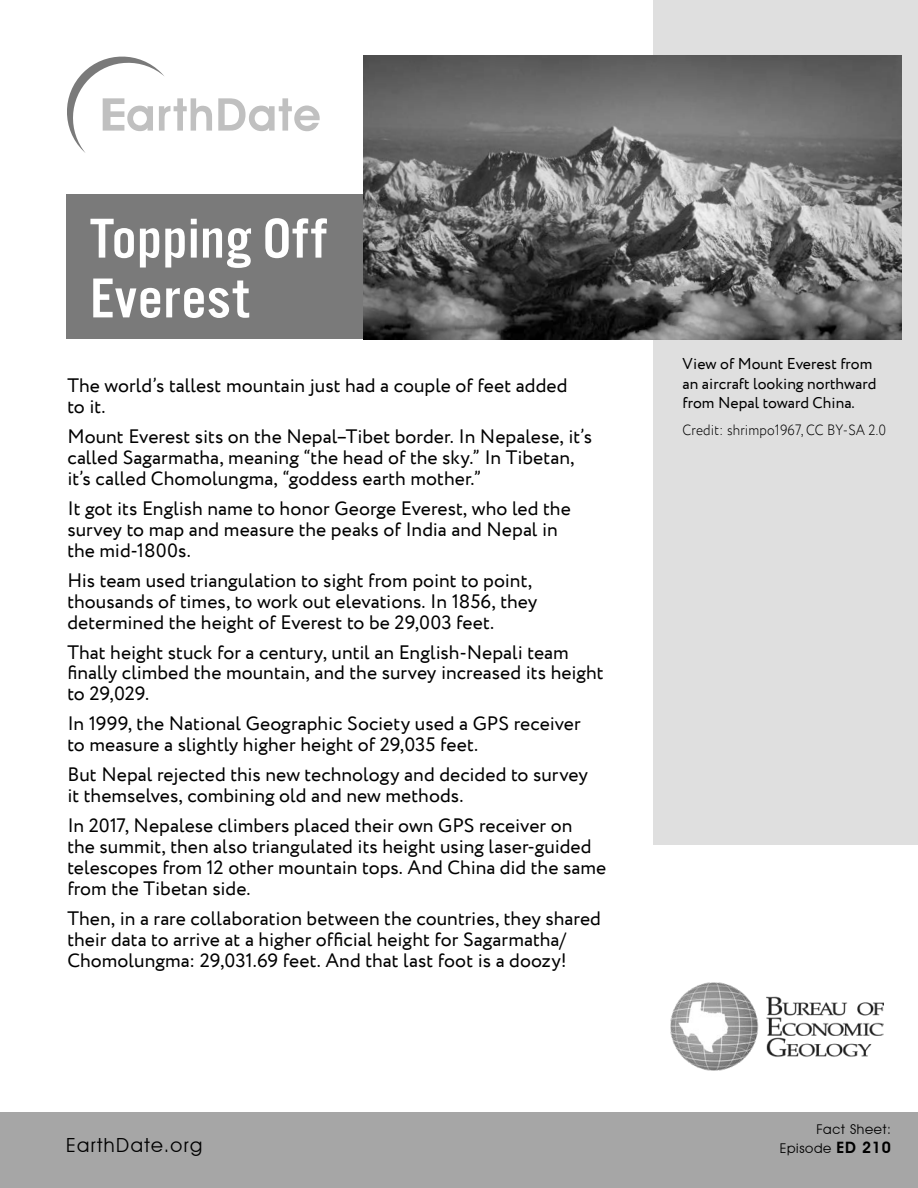
<style>
.page{position:relative;width:918px;height:1188px;background:#fff}
.page>*{position:absolute;margin:0;border:0;box-sizing:border-box;transform-origin:0 0}
.t1{font:58.35px/59.8px "Alternate Got No 3 D";letter-spacing:.01em;color:#fff;scale:1.1 1}
.t2{font:19.5px/20.9px "Circe";color:#000}
.t3{font:19.5px "Avant Garde IT Cby BT";letter-spacing:.075em;color:#000}
.t4{font:15.75px/19.5px "Circe";color:#000}
.t5{font:300 15px "Circe";letter-spacing:.01em;color:#000;scale:.9 1}
.t6{font:13.5px/18.9px "Avant Garde IT Cby BT";letter-spacing:.05em;color:#000;text-align:right}
.s1{font-weight:600;font-size:15.75px}
</style>
<div class="page">
<div style="left:66px;top:194px;width:587px;height:145px;background:#7a7a7a"></div>
<div style="left:653px;top:0;width:265px;height:845px;background:#dfdfdf"></div>
<svg style="left:67px;top:56px;width:145px;height:97px"></svg>
<svg style="left:218px;top:98px;width:102px;height:33px"></svg>
<img style="left:671px;top:983px;width:213px;height:88px">
<div style="left:0;top:1112px;width:918px;height:76px;background:#a6a6a6"></div>
<img style="left:364px;top:55px;width:538px;height:284px">
<h1 class="t1" style="left:90px;top:208px;width:217px">Topping Off<br>Everest</h1>
<p class="t2" style="left:67px;top:376px;width:502px">The world’s tallest mountain just had a couple of feet added to it.</p>
<p class="t2" style="left:67px;top:427px;width:526px">Mount Everest sits on the Nepal–Tibet border. In Nepalese, it’s called Sagarmatha, meaning “the head of the sky.” In Tibetan, it’s called Chomolungma, “goddess earth mother.”</p>
<p class="t2" style="left:67px;top:499px;width:505px">It got its English name to honor George Everest, who led the survey to map and measure the peaks of India and Nepal in the mid-1800s.</p>
<p class="t2" style="left:67px;top:570px;width:472px">His team used triangulation to sight from point to point, thousands of times, to work out elevations. In 1856, they determined the height of Everest to be 29,003 feet.</p>
<p class="t2" style="left:67px;top:642px;width:538px">That height stuck for a century, until an English-Nepali team finally climbed the mountain, and the survey increased its height to 29,029.</p>
<p class="t2" style="left:67px;top:714px;width:515px">In 1999, the National Geographic Society used a GPS receiver to measure a slightly higher height of 29,035 feet.</p>
<p class="t2" style="left:67px;top:765px;width:522px">But Nepal rejected this new technology and decided to survey it themselves, combining old and new methods.</p>
<p class="t2" style="left:67px;top:816px;width:540px">In 2017, Nepalese climbers placed their own GPS receiver on<br>the summit, then also triangulated its height using laser-guided telescopes from 12 other mountain tops. And China did the same from the Tibetan side.</p>
<p class="t2" style="left:67px;top:908px;width:535px">Then, in a rare collaboration between the countries, they shared their data to arrive at a higher official height for Sagarmatha/<br>Chomolungma: 29,031.69 feet. And that last foot is a doozy!</p>
<p class="t3" style="left:66px;top:1134px;width:138px">EarthDate.org</p>
<p class="t4" style="left:683px;top:355px;width:195px">View of Mount Everest from an aircraft looking northward from Nepal toward China.</p>
<p class="t5" style="left:683px;top:420px;width:228px">Credit: shrimpo1967, CC BY-SA 2.0</p>
<p class="t6" style="left:780px;top:1120px;width:113px">Fact Sheet:<br>Episode <span class="s1">ED 210</span></p>
</div>
